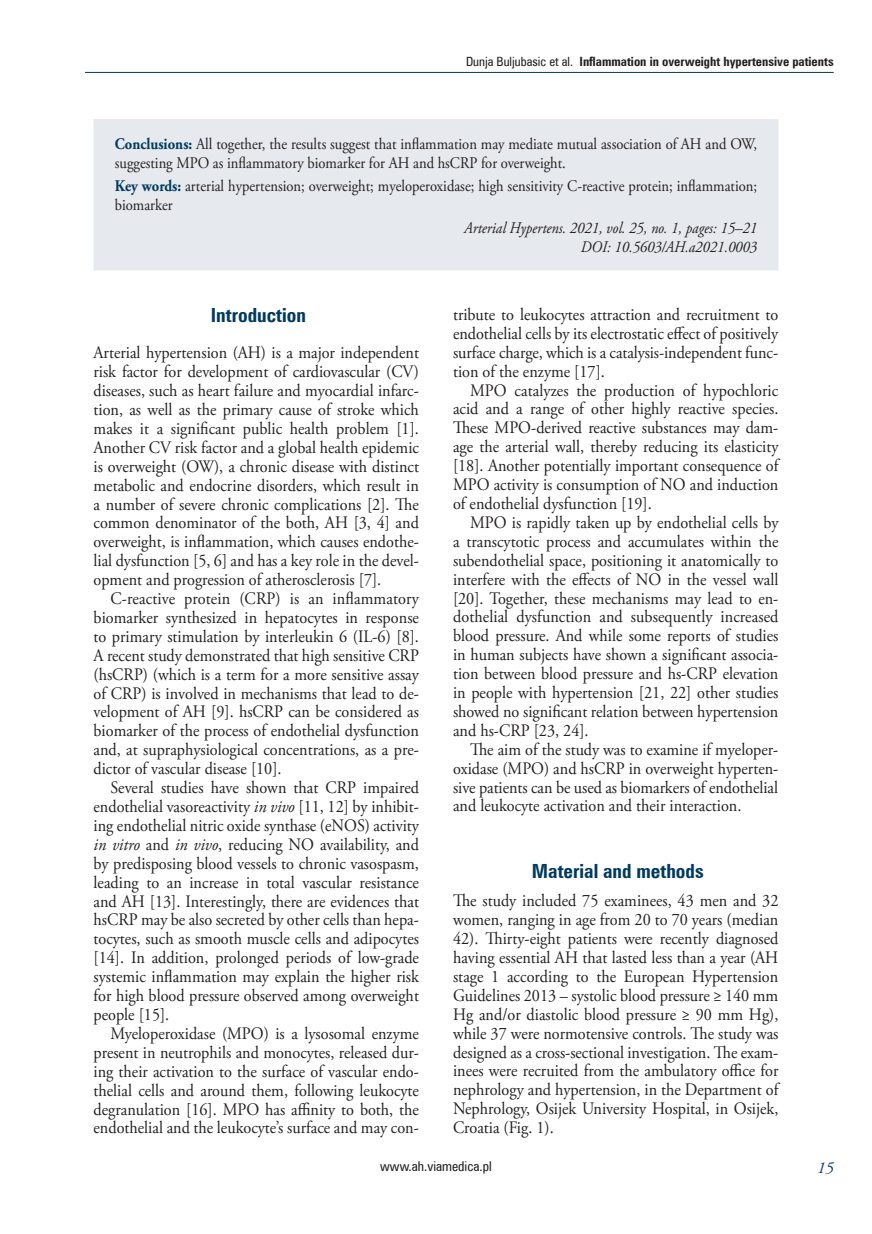
<style>
.page{position:relative;width:872px;height:1234px;background:#fff}
.page>*{position:absolute;margin:0;border:0;box-sizing:border-box;transform-origin:0 0}
.t1{font:700 19.5px "Zurich Cn EU";color:#003a5d}
.t2{font:17.55px/18.9px "Adobe Garamond Pro";color:#231f20;text-align:justify;scale:.93 1}
.t3{font:italic 16.5px "Adobe Garamond Pro";color:#003a5d}
.t4{font:16.2px/18.9px "Adobe Garamond Pro";color:#231f20;scale:.9 1}
.t5{font:italic 16.2px/18.9px "Adobe Garamond Pro";color:#231f20;text-align:right;scale:.9 1}
.t6{font:13.5px "Zurich Cn EU";color:#231f20}
.t7{font:700 12.75px "Zurich Cn EU";color:#231f20}
.s1{font-weight:400}
.s2{font-weight:700;color:#003a5d}
.s3{font-style:italic}
</style>
<div class="page">
<hr style="left:85px;top:72px;width:748px;height:1px;background:#003a5d">
<div style="left:94px;top:119px;width:684px;height:151px;background:#e6e9ee"></div>
<p class="t7" style="left:466px;top:53px;width:369px"><span class="s1">Dunja Buljubasic et al.</span> Inflammation in overweight hypertensive patients</p>
<p class="t4" style="left:115px;top:135px;width:715px"><span class="s2">Conclusions:</span> All together, the results suggest that inflammation may mediate mutual association of AH and OW, suggesting MPO as inflammatory biomarker for AH and hsCRP for overweight.</p>
<p class="t4" style="left:115px;top:177px;width:715px"><span class="s2">Key words:</span> arterial hypertension; overweight; myeloperoxidase; high sensitivity C-reactive protein; inflammation; biomarker</p>
<p class="t5" style="left:464px;top:219px;width:327px">Arterial Hypertens. 2021, vol. 25, no. 1, pages: 15–21<br>DOI: 10.5603/AH.a2021.0003</p>
<p class="t1" style="left:211px;top:303px;width:97px">Introduction</p>
<p class="t2" style="left:94px;top:344px;width:351px">Arterial hypertension (AH) is a major independent risk factor for development of cardiovascular (CV) diseases, such as heart failure and myocardial infarc&shy;tion, as well as the primary cause of stroke which makes it a significant public health problem [1].<br>Another CV risk factor and a global health epidemic is overweight (OW), a chronic disease with distinct metabolic and endocrine disorders, which result in a number of severe chronic complications [2]. The common denominator of the both, AH [3, 4] and overweight, is inflammation, which causes endothe&shy;lial dysfunction [5, 6] and has a key role in the devel&shy;opment and progression of atherosclerosis [7].</p>
<p class="t2" style="left:94px;top:589px;width:351px;text-indent:17px">C-reactive protein (CRP) is an inflammatory biomarker synthesized in hepatocytes in response to primary stimulation by interleukin 6 (IL-6) [8].<br>A recent study demonstrated that high sensitive CRP (hsCRP) (which is a term for a more sensitive assay of CRP) is involved in mechanisms that lead to de&shy;velopment of AH [9]. hsCRP can be considered as biomarker of the process of endothelial dysfunction and, at supraphysiological concentrations, as a pre&shy;dictor of vascular disease [10].</p>
<p class="t2" style="left:94px;top:778px;width:351px;text-indent:17px">Several studies have shown that CRP impaired endothelial vasoreactivity <span class="s3">in vivo</span> [11, 12] by inhibit&shy;ing endothelial nitric oxide synthase (eNOS) activity <span class="s3">in vitro</span> and <span class="s3">in vivo</span>, reducing NO availability, and by predisposing blood vessels to chronic vasospasm, leading to an increase in total vascular resistance and AH [13]. Interestingly, there are evidences that hsCRP may be also secreted by other cells than hepa&shy;tocytes, such as smooth muscle cells and adipocytes [14]. In addition, prolonged periods of low-grade systemic inflammation may explain the higher risk for high blood pressure observed among overweight people [15].</p>
<p class="t2" style="left:94px;top:1024px;width:351px;text-indent:17px">Myeloperoxidase (MPO) is a lysosomal enzyme present in neutrophils and monocytes, released dur&shy;ing their activation to the surface of vascular endo&shy;thelial cells and around them, following leukocyte degranulation [16]. MPO has affinity to both, the endothelial and the leukocyte’s surface and may con-</p>
<p class="t2" style="left:453px;top:305px;width:351px">tribute to leukocytes attraction and recruitment to endothelial cells by its electrostatic effect of positively surface charge, which is a catalysis-independent func&shy;tion of the enzyme [17].</p>
<p class="t2" style="left:453px;top:381px;width:351px;text-indent:17px">MPO catalyzes the production of hypochloric acid and a range of other highly reactive species.<br>These MPO-derived reactive substances may dam&shy;age the arterial wall, thereby reducing its elasticity [18]. Another potentially important consequence of MPO activity is consumption of NO and induction of endothelial dysfunction [19].</p>
<p class="t2" style="left:453px;top:513px;width:351px;text-indent:17px">MPO is rapidly taken up by endothelial cells by a transcytotic process and accumulates within the subendothelial space, positioning it anatomically to interfere with the effects of NO in the vessel wall [20]. Together, these mechanisms may lead to en&shy;dothelial dysfunction and subsequently increased blood pressure. And while some reports of studies in human subjects have shown a significant associa&shy;tion between blood pressure and hs-CRP elevation in people with hypertension [21, 22] other studies showed no significant relation between hypertension and hs-CRP [23, 24].</p>
<p class="t2" style="left:453px;top:740px;width:351px;text-indent:17px">The aim of the study was to examine if myeloper&shy;oxidase (MPO) and hsCRP in overweight hyperten&shy;sive patients can be used as biomarkers of endothelial and leukocyte activation and their interaction.</p>
<p class="t1" style="left:532px;top:858px;width:173px">Material and methods</p>
<p class="t2" style="left:453px;top:891px;width:351px">The study included 75 examinees, 43 men and 32 women, ranging in age from 20 to 70 years (median 42). Thirty-eight patients were recently diagnosed having essential AH that lasted less than a year (AH stage 1 according to the European Hypertension Guidelines 2013 – systolic blood pressure ≥ 140 mm Hg and/or diastolic blood pressure ≥ 90 mm Hg), while 37 were normotensive controls. The study was designed as a cross-sectional investigation. The exam&shy;inees were recruited from the ambulatory office for nephrology and hypertension, in the Department of Nephrology, Osijek University Hospital, in Osijek, Croatia (Fig. 1).</p>
<p class="t6" style="left:380px;top:1157px;width:113px">www.ah.viamedica.pl</p>
<p class="t3" style="left:817px;top:1157px;width:18px">15</p>
</div>
